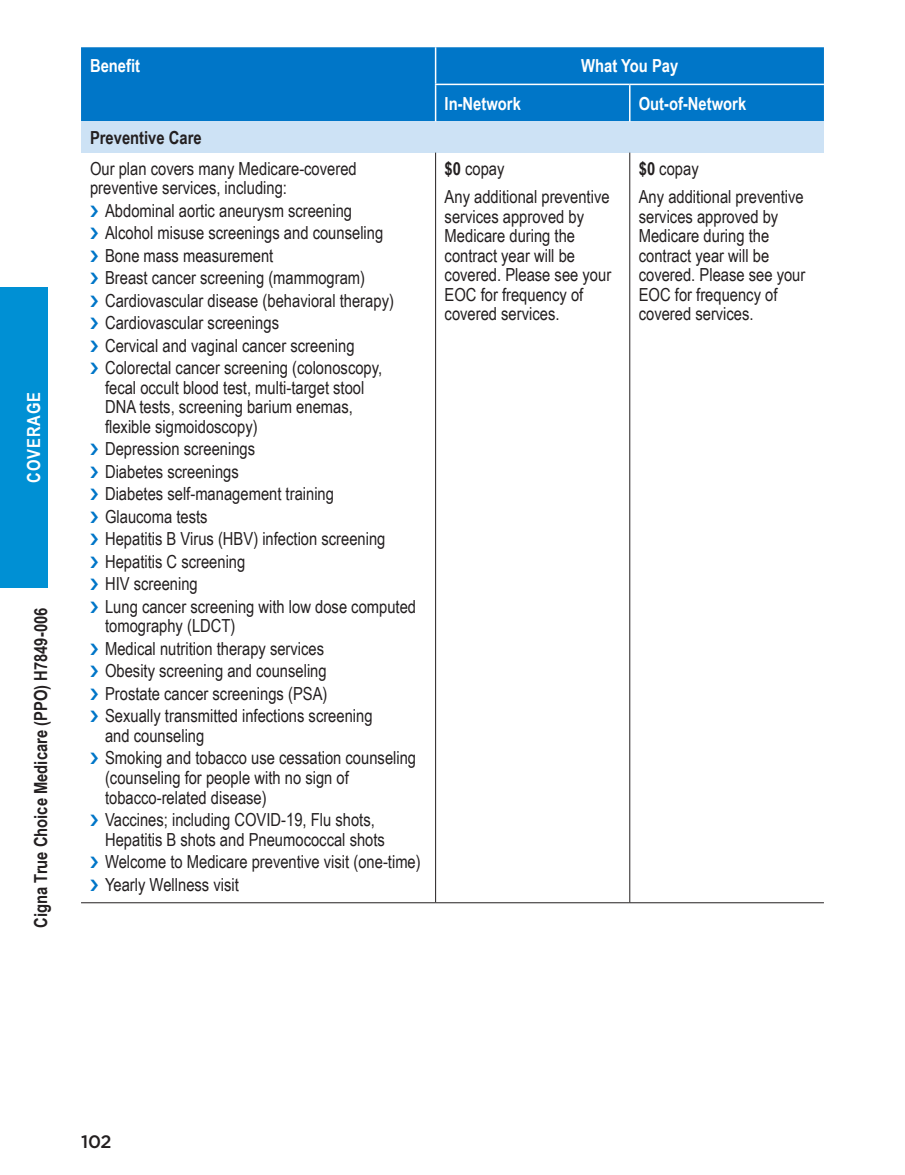
<style>
.page{position:relative;width:905px;height:1175px;background:#fff}
.page>*{position:absolute;margin:0;border:0;box-sizing:border-box;transform-origin:0 0}
.table_para{font:18px/19.5px "Arial Narrow";color:#231f20}
.table_text{font:18px/19.5px "Arial Narrow";color:#231f20}
.margin_plan_name{font:700 18px "Arial Narrow";color:#231f20}
.table_col_h1_align_r{font:700 18px "Arial Narrow";color:#fff}
.table_row_h1{font:700 18px "Arial Narrow";color:#231f20}
.table_col_h1_align_c{font:700 18px "Arial Narrow";color:#fff}
.table_col_h1_align_r-2{font:700 18px "Arial Narrow";letter-spacing:.05em;color:#fff}
.t1{font:500 18px "Gotham";color:#231f20}
.s1{font-weight:700}
</style>
<div class="page">
<div style="left:0;top:287px;width:47px;height:300px;background:#0090d4"></div>
<div style="left:81px;top:47px;width:743px;height:74px;background:#0076c8"></div>
<div style="left:81px;top:121px;width:743px;height:32px;background:#cde2f5"></div>
<hr style="left:435px;top:153px;width:1px;height:749px;background:#231f20">
<hr style="left:629px;top:153px;width:1px;height:749px;background:#231f20">
<hr style="left:81px;top:902px;width:354px;height:1px;background:#231f20">
<hr style="left:435px;top:902px;width:194px;height:1px;background:#231f20">
<hr style="left:629px;top:902px;width:195px;height:1px;background:#231f20">
<hr style="left:435px;top:47px;width:1px;height:37px;background:#fff">
<hr style="left:629px;top:84px;width:195px;height:1px;background:#fff">
<hr style="left:435px;top:84px;width:194px;height:1px;background:#fff">
<hr style="left:629px;top:85px;width:1px;height:36px;background:#fff">
<hr style="left:435px;top:85px;width:1px;height:36px;background:#fff">
<p class="table_col_h1_align_r-2" style="left:20px;top:483px;width:92px;rotate:-90deg">COVERAGE</p>
<p class="margin_plan_name" style="left:27px;top:927px;width:321px;rotate:-90deg">Cigna True Choice Medicare (PPO) H7849-006</p>
<p class="table_col_h1_align_r" style="left:90px;top:52px;width:52px">Benefit</p>
<p class="table_col_h1_align_c" style="left:581px;top:52px;width:99px">What You Pay</p>
<p class="table_col_h1_align_r" style="left:444px;top:89px;width:78px">In-Network</p>
<p class="table_col_h1_align_r" style="left:638px;top:89px;width:109px">Out-of-Network</p>
<p class="table_row_h1" style="left:90px;top:124px;width:113px">Preventive Care</p>
<p class="table_text" style="left:90px;top:158px;width:268px">Our plan covers many Medicare-covered preventive services, including:</p>
<p class="table_para" style="left:105px;top:200px;width:248px">Abdominal aortic aneurysm screening</p>
<p class="table_para" style="left:105px;top:222px;width:280px">Alcohol misuse screenings and counseling</p>
<p class="table_para" style="left:105px;top:245px;width:170px">Bone mass measurement</p>
<p class="table_para" style="left:105px;top:267px;width:262px">Breast cancer screening (mammogram)</p>
<p class="table_para" style="left:105px;top:290px;width:290px">Cardiovascular disease (behavioral therapy)</p>
<p class="table_para" style="left:105px;top:312px;width:175px">Cardiovascular screenings</p>
<p class="table_para" style="left:105px;top:335px;width:251px">Cervical and vaginal cancer screening</p>
<p class="table_para" style="left:105px;top:357px;width:279px">Colorectal cancer screening (colonoscopy, fecal occult blood test, multi-target stool DNA tests, screening barium enemas, flexible sigmoidoscopy)</p>
<p class="table_para" style="left:105px;top:438px;width:152px">Depression screenings</p>
<p class="table_para" style="left:105px;top:461px;width:135px">Diabetes screenings</p>
<p class="table_para" style="left:105px;top:483px;width:230px">Diabetes self-management training</p>
<p class="table_para" style="left:105px;top:506px;width:104px">Glaucoma tests</p>
<p class="table_para" style="left:105px;top:528px;width:282px">Hepatitis B Virus (HBV) infection screening</p>
<p class="table_para" style="left:105px;top:551px;width:142px">Hepatitis C screening</p>
<p class="table_para" style="left:105px;top:573px;width:94px">HIV screening</p>
<p class="table_para" style="left:105px;top:596px;width:312px">Lung cancer screening with low dose computed tomography (LDCT)</p>
<p class="table_para" style="left:105px;top:638px;width:221px">Medical nutrition therapy services</p>
<p class="table_para" style="left:105px;top:660px;width:223px">Obesity screening and counseling</p>
<p class="table_para" style="left:105px;top:683px;width:224px">Prostate cancer screenings (PSA)</p>
<p class="table_para" style="left:105px;top:705px;width:269px">Sexually transmitted infections screening and counseling</p>
<p class="table_para" style="left:105px;top:747px;width:312px">Smoking and tobacco use cessation counseling (counseling for people with no sign of tobacco-related disease)</p>
<p class="table_para" style="left:105px;top:809px;width:281px">Vaccines; including COVID-19, Flu shots,<br>Hepatitis B shots and Pneumococcal shots</p>
<p class="table_para" style="left:105px;top:851px;width:317px">Welcome to Medicare preventive visit (one-time)</p>
<p class="table_para" style="left:105px;top:873px;width:135px">Yearly Wellness visit</p>
<p class="table_para" style="left:444px;top:158px;width:61px"><span class="s1">$0</span> copay</p>
<p class="table_para" style="left:444px;top:186px;width:168px">Any additional preventive services approved by<br>Medicare during the contract year will be covered. Please see your<br>EOC for frequency of covered services.</p>
<p class="table_para" style="left:638px;top:158px;width:61px"><span class="s1">$0</span> copay</p>
<p class="table_para" style="left:638px;top:186px;width:168px">Any additional preventive services approved by<br>Medicare during the contract year will be covered. Please see your<br>EOC for frequency of covered services.</p>
<p class="t1" style="left:81px;top:1129px;width:32px">102</p>
</div>
